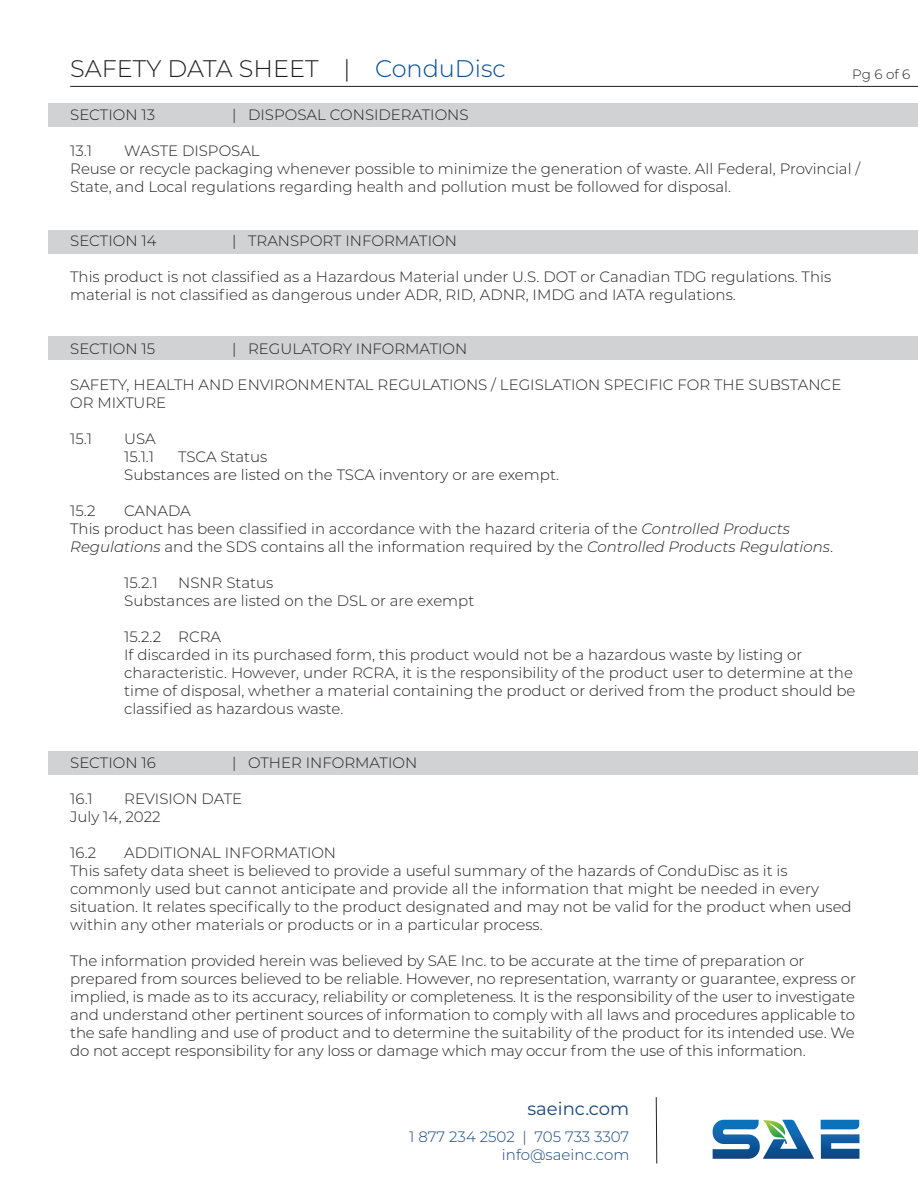
<style>
.page{position:relative;width:918px;height:1188px;background:#fff}
.page>*{position:absolute;margin:0;border:0;box-sizing:border-box;transform-origin:0 0}
.t1{font:300 24px "Montserrat";color:#231f20}
.t2{font:18px "Montserrat";color:#16457b}
.t3{font:300 15px/18px "Montserrat";color:#231f20}
.t4{font:300 15px "Montserrat";color:#16457b}
.t5{font:300 13.5px "Montserrat";color:#231f20}
.s1{color:#004c97}
.s2{font-style:italic}
</style>
<div class="page">
<div style="left:49px;top:103px;width:869px;height:24px;background:#d1d2d4"></div>
<div style="left:49px;top:336px;width:869px;height:24px;background:#d1d2d4"></div>
<div style="left:49px;top:751px;width:869px;height:24px;background:#d1d2d4"></div>
<div style="left:49px;top:230px;width:869px;height:24px;background:#d1d2d4"></div>
<hr style="left:70px;top:86px;width:848px;height:1px;background:#231f20">
<svg style="left:821px;top:1120px;width:39px;height:39px"></svg>
<svg style="left:713px;top:1120px;width:101px;height:39px"></svg>
<svg style="left:655px;top:1097px;width:3px;height:67px"></svg>
<p class="t1" style="left:70px;top:52px;width:437px">SAFETY DATA SHEET | <span class="s1">ConduDisc</span></p>
<p class="t5" style="left:852px;top:65px;width:60px">Pg 6 of 6</p>
<p class="t3" style="left:70px;top:106px;width:86px">SECTION 13</p>
<p class="t3" style="left:232px;top:106px;width:238px">| DISPOSAL CONSIDERATIONS</p>
<p class="t3" style="left:70px;top:142px;width:23px">13.1</p>
<p class="t3" style="left:124px;top:142px;width:137px">WASTE DISPOSAL</p>
<p class="t3" style="left:70px;top:160px;width:792px">Reuse or recycle packaging whenever possible to minimize the generation of waste. All Federal, Provincial /<br>State, and Local regulations regarding health and pollution must be followed for disposal.</p>
<p class="t3" style="left:70px;top:232px;width:88px">SECTION 14</p>
<p class="t3" style="left:232px;top:232px;width:226px">| TRANSPORT INFORMATION</p>
<p class="t3" style="left:70px;top:268px;width:763px">This product is not classified as a Hazardous Material under U.S. DOT or Canadian TDG regulations. This material is not classified as dangerous under ADR, RID, ADNR, IMDG and IATA regulations.</p>
<p class="t3" style="left:70px;top:340px;width:86px">SECTION 15</p>
<p class="t3" style="left:232px;top:340px;width:237px">| REGULATORY INFORMATION</p>
<p class="t3" style="left:70px;top:376px;width:773px">SAFETY, HEALTH AND ENVIRONMENTAL REGULATIONS / LEGISLATION SPECIFIC FOR THE SUBSTANCE<br>OR MIXTURE</p>
<p class="t3" style="left:70px;top:430px;width:23px">15.1</p>
<p class="t3" style="left:124px;top:430px;width:33px">USA</p>
<p class="t3" style="left:124px;top:448px;width:31px">15.1.1</p>
<p class="t3" style="left:178px;top:448px;width:91px">TSCA Status</p>
<p class="t3" style="left:124px;top:466px;width:436px">Substances are listed on the TSCA inventory or are exempt.</p>
<p class="t3" style="left:70px;top:502px;width:27px">15.2</p>
<p class="t3" style="left:124px;top:502px;width:68px">CANADA</p>
<p class="t3" style="left:70px;top:520px;width:764px">This product has been classified in accordance with the hazard criteria of the <span class="s2">Controlled Products<br>Regulations</span> and the SDS contains all the information required by the <span class="s2">Controlled Products Regulations</span>.</p>
<p class="t3" style="left:124px;top:574px;width:35px">15.2.1</p>
<p class="t3" style="left:178px;top:574px;width:97px">NSNR Status</p>
<p class="t3" style="left:124px;top:592px;width:352px">Substances are listed on the DSL or are exempt</p>
<p class="t3" style="left:124px;top:628px;width:98px">15.2.2 RCRA</p>
<p class="t3" style="left:124px;top:646px;width:733px">If discarded in its purchased form, this product would not be a hazardous waste by listing or characteristic. However, under RCRA, it is the responsibility of the product user to determine at the time of disposal, whether a material containing the product or derived from the product should be classified as hazardous waste.</p>
<p class="t3" style="left:70px;top:754px;width:87px">SECTION 16</p>
<p class="t3" style="left:232px;top:754px;width:187px">| OTHER INFORMATION</p>
<p class="t3" style="left:70px;top:790px;width:24px">16.1</p>
<p class="t3" style="left:124px;top:790px;width:120px">REVISION DATE</p>
<p class="t3" style="left:70px;top:808px;width:92px">July 14, 2022</p>
<p class="t3" style="left:70px;top:844px;width:28px">16.2</p>
<p class="t3" style="left:124px;top:844px;width:214px">ADDITIONAL INFORMATION</p>
<p class="t3" style="left:70px;top:862px;width:783px">This safety data sheet is believed to provide a useful summary of the hazards of ConduDisc as it is commonly used but cannot anticipate and provide all the information that might be needed in every situation. It relates specifically to the product designated and may not be valid for the product when used within any other materials or products or in a particular process.</p>
<p class="t3" style="left:70px;top:952px;width:787px">The information provided herein was believed by SAE Inc. to be accurate at the time of preparation or prepared from sources believed to be reliable. However, no representation, warranty or guarantee, express or implied, is made as to its accuracy, reliability or completeness. It is the responsibility of the user to investigate and understand other pertinent sources of information to comply with all laws and procedures applicable to the safe handling and use of product and to determine the suitability of the product for its intended use. We do not accept responsibility for any loss or damage which may occur from the use of this information.</p>
<p class="t2" style="left:528px;top:1096px;width:103px">saeinc.com</p>
<p class="t4" style="left:409px;top:1126px;width:222px">1 877 234 2502 | 705 733 3307</p>
<p class="t4" style="left:502px;top:1144px;width:129px">info@saeinc.com</p>
</div>
